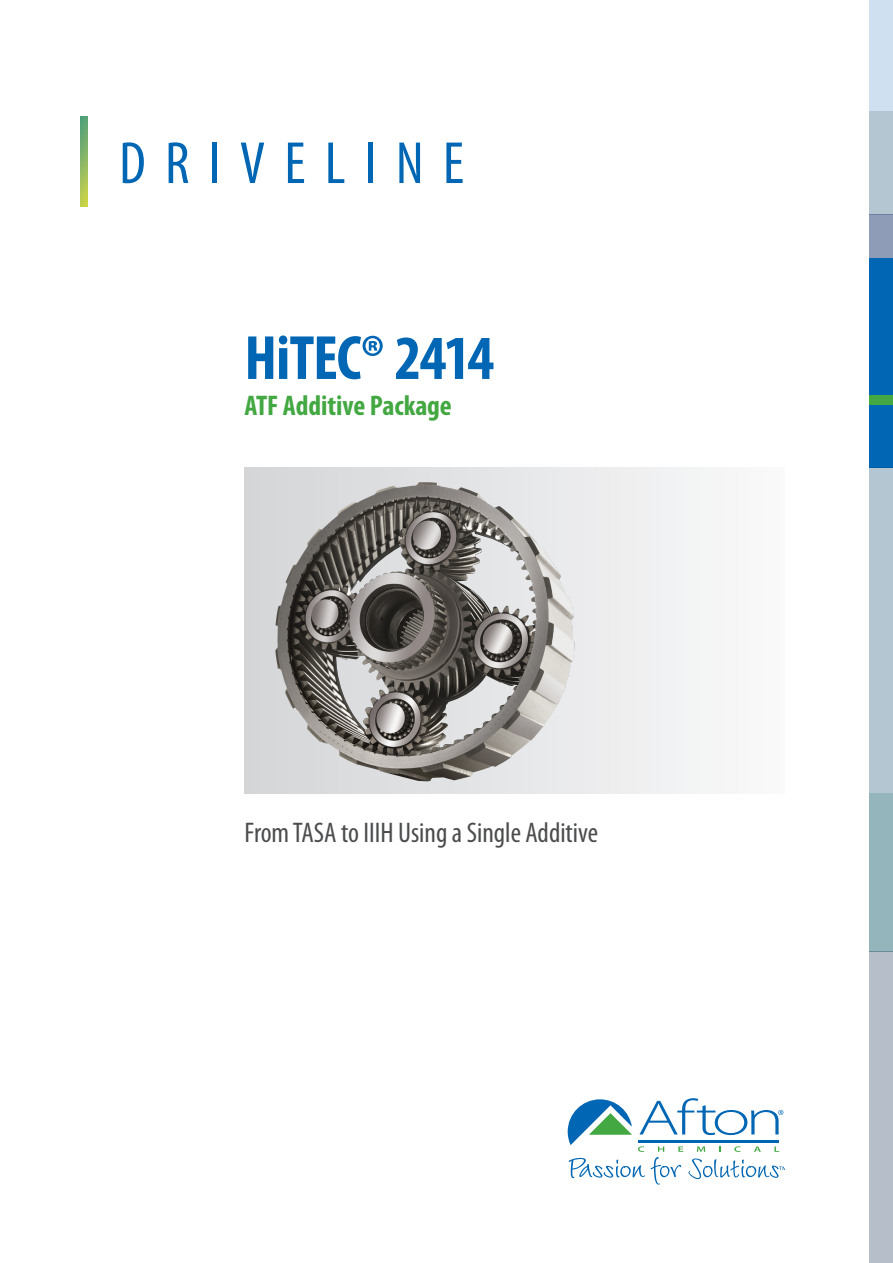
<style>
.page{position:relative;width:893px;height:1263px;background:#fff}
.page>*{position:absolute;margin:0;border:0;box-sizing:border-box;transform-origin:0 0}
.t1{font:700 condensed 63px "Myriad Pro";letter-spacing:-.02em;color:#0166b3}
.t2{font:condensed 60px "Myriad Pro";letter-spacing:.32em;color:#0166b3}
.t3{font:condensed 28.5px "Myriad Pro";color:#4b4c4d}
.t4{font:700 condensed 28.5px "Myriad Pro";letter-spacing:-.005em;color:#43a842}
</style>
<div class="page">
<svg style="left:568px;top:1098px;width:216px;height:86px"></svg>
<div style="left:870px;top:0;width:23px;height:111px;background:#cfe1f1"></div>
<div style="left:870px;top:111px;width:23px;height:103px;background:#b5c6d3"></div>
<div style="left:870px;top:214px;width:23px;height:44px;background:#8f9cb8"></div>
<div style="left:870px;top:258px;width:23px;height:210px;background:#0166b3"></div>
<div style="left:870px;top:395px;width:23px;height:10px;background:#43a842"></div>
<div style="left:870px;top:468px;width:23px;height:325px;background:#b5c6d3"></div>
<div style="left:870px;top:793px;width:23px;height:158px;background:#95b5bc"></div>
<div style="left:870px;top:951px;width:23px;height:312px;background:#b6bfc9"></div>
<img style="left:81px;top:117px;width:6px;height:89px">
<div style="left:244px;top:468px;width:540px;height:325px;background:linear-gradient(to right,#d4d5d7,#f9fafa)"></div>
<img style="left:275px;top:482px;width:300px;height:300px">
<p class="t2" style="left:119px;top:127px;width:347px">DRIVELINE</p>
<p class="t1" style="left:244px;top:319px;width:251px">HiTEC® 2414</p>
<p class="t4" style="left:244px;top:388px;width:209px">ATF Additive Package</p>
<p class="t3" style="left:244px;top:815px;width:355px">From TASA to IIIH Using a Single Additive</p>
</div>
